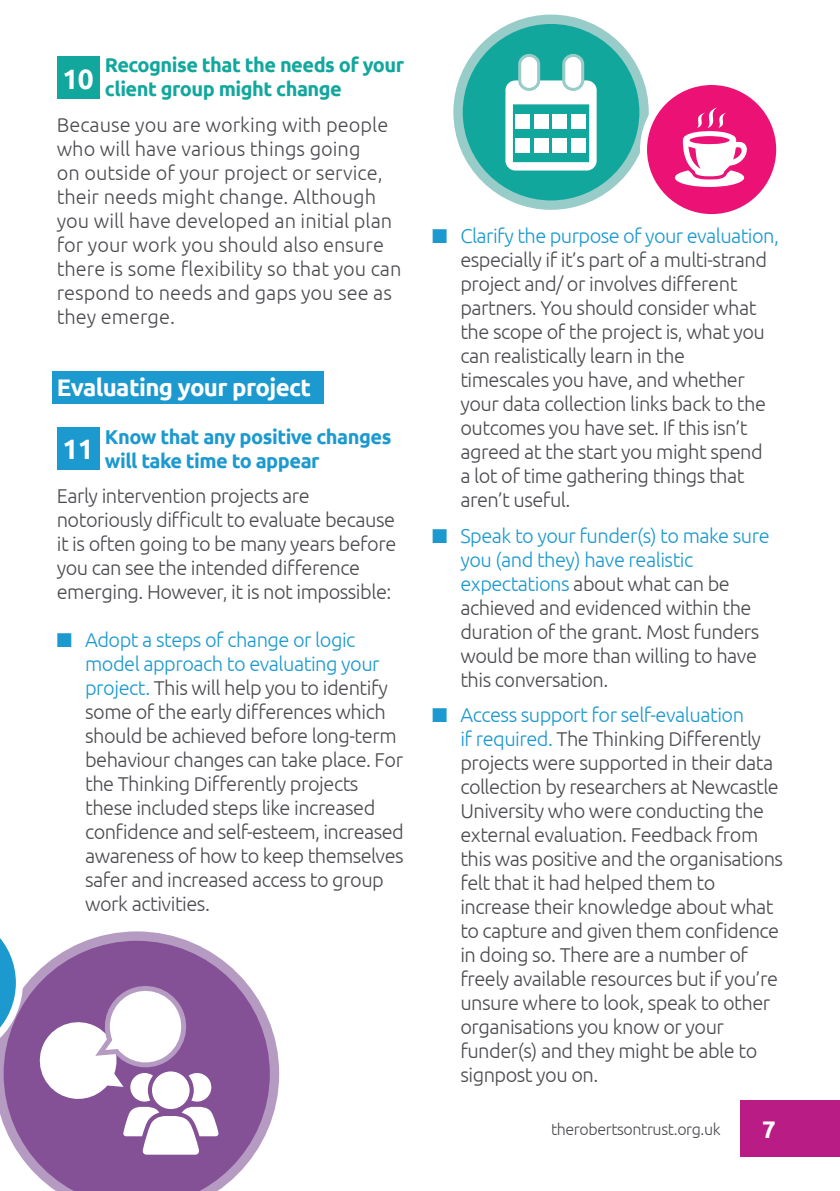
<style>
.page{position:relative;width:840px;height:1191px;background:#fff}
.page>*{position:absolute;margin:0;border:0;box-sizing:border-box;transform-origin:0 0}
.t1{font:700 28px "Ubuntu";color:#fff}
.t2{font:700 24px "Ubuntu";letter-spacing:-.025em;color:#fff}
.t3{font:300 20px/24px "Ubuntu";letter-spacing:-.025em;color:#4d4b50}
.t4{font:300 20px/24px "Ubuntu";color:#4d4b50}
.t5{font:700 20px/24px "Ubuntu";letter-spacing:-.025em;color:#12a79d}
.t6{font:700 20px/24px "Ubuntu";letter-spacing:-.025em;color:#1c99cf}
.t7{font:300 16px "Ubuntu";letter-spacing:-.025em;color:#4d4b50}
.s1{color:#1c99cf}
</style>
<div class="page">
<div style="left:52px;top:371px;width:271px;height:32px;background:#1c99cf"></div>
<div style="left:740px;top:1100px;width:99px;height:57px;background:#b91c84"></div>
<div style="left:57px;top:427px;width:42px;height:42px;background:#1c99cf"></div>
<div style="left:57px;top:57px;width:42px;height:42px;background:#12a79d"></div>
<div style="left:458px;top:19px;width:185px;height:186px;background:#12a79d;border-radius:50%"></div>
<div style="left:453px;top:15px;width:195px;height:195px;border:9px solid #97ccc8;border-radius:50%"></div>
<svg style="left:505px;top:80px;width:91px;height:90px"></svg>
<div style="left:515px;top:138px;width:14px;height:14px;background:#fff"></div>
<div style="left:533px;top:138px;width:15px;height:14px;background:#fff"></div>
<div style="left:515px;top:115px;width:14px;height:14px;background:#fff"></div>
<div style="left:533px;top:115px;width:15px;height:14px;background:#fff"></div>
<div style="left:519px;top:55px;width:19px;height:34px;background:#fff;border-radius:9px"></div>
<div style="left:518px;top:54px;width:22px;height:37px;border:3px solid #97ccc8;border-radius:9px"></div>
<div style="left:563px;top:55px;width:19px;height:34px;background:#fff;border-radius:9px"></div>
<div style="left:562px;top:54px;width:22px;height:37px;border:3px solid #97ccc8;border-radius:9px"></div>
<div style="left:552px;top:138px;width:15px;height:14px;background:#fff"></div>
<div style="left:571px;top:138px;width:14px;height:14px;background:#fff"></div>
<div style="left:552px;top:115px;width:15px;height:14px;background:#fff"></div>
<div style="left:571px;top:115px;width:14px;height:14px;background:#fff"></div>
<div style="left:643px;top:81px;width:136px;height:137px;background:#eb1175;border-radius:50%"></div>
<div style="left:639px;top:78px;width:143px;height:143px;border:7px solid #fff;border-radius:50%"></div>
<svg style="left:0;top:931px;width:279px;height:260px"></svg>
<svg style="left:34px;top:983px;width:185px;height:171px"></svg>
<svg style="left:0;top:931px;width:23px;height:130px"></svg>
<svg style="left:674px;top:107px;width:72px;height:80px"></svg>
<p class="t5" style="left:105px;top:53px;width:300px">Recognise that the needs of your client group might change</p>
<p class="t4" style="left:57px;top:112px;width:346px">Because you are working with people who will have various things going<br>on outside of your project or service, their needs might change. Although you will have developed an initial plan for your work you should also ensure there is some flexibility so that you can respond to needs and gaps you see as they emerge.</p>
<p class="t1" style="left:62px;top:62px;width:33px">10</p>
<p class="t2" style="left:57px;top:372px;width:256px">Evaluating your project</p>
<p class="t6" style="left:105px;top:424px;width:288px">Know that any positive changes will take time to appear</p>
<p class="t3" style="left:57px;top:483px;width:341px">Early intervention projects are notoriously difficult to evaluate because it is often going to be many years before you can see the intended difference emerging. However, it is not impossible:</p>
<p class="t3" style="left:85px;top:627px;width:320px;text-indent:-28px"><span class="s1">■ Adopt a steps of change or logic model approach to evaluating your project.</span> This will help you to identify some of the early differences which should be achieved before long-term behaviour changes can take place. For the Thinking Differently projects these included steps like increased confidence and self-esteem, increased awareness of how to keep themselves safer and increased access to group work activities.</p>
<p class="t1" style="left:62px;top:432px;width:33px">11</p>
<p class="t3" style="left:460px;top:224px;width:320px;text-indent:-28px"><span class="s1">■ Clarify the purpose of your evaluation, </span>especially if it’s part of a multi-strand project and/ or involves different partners. You should consider what the scope of the project is, what you can realistically learn in the<br>timescales you have, and whether your data collection links back to the outcomes you have set. If this isn’t agreed at the start you might spend<br>a lot of time gathering things that aren’t useful.</p>
<p class="t3" style="left:460px;top:523px;width:311px;text-indent:-28px"><span class="s1">■ Speak to your funder(s) to make sure you (and they) have realistic expectations</span> about what can be achieved and evidenced within the duration of the grant. Most funders would be more than willing to have this conversation.</p>
<p class="t3" style="left:460px;top:702px;width:324px;text-indent:-28px"><span class="s1">■ Access support for self-evaluation<br>if required.</span> The Thinking Differently projects were supported in their data collection by researchers at Newcastle University who were conducting the external evaluation. Feedback from this was positive and the organisations felt that it had helped them to increase their knowledge about what to capture and given them confidence in doing so. There are a number of freely available resources but if you’re unsure where to look, speak to other organisations you know or your funder(s) and they might be able to signpost you on.</p>
<p class="t7" style="left:550px;top:1119px;width:171px">therobertsontrust.org.uk</p>
<p class="t2" style="left:761px;top:1114px;width:15px">7</p>
</div>
